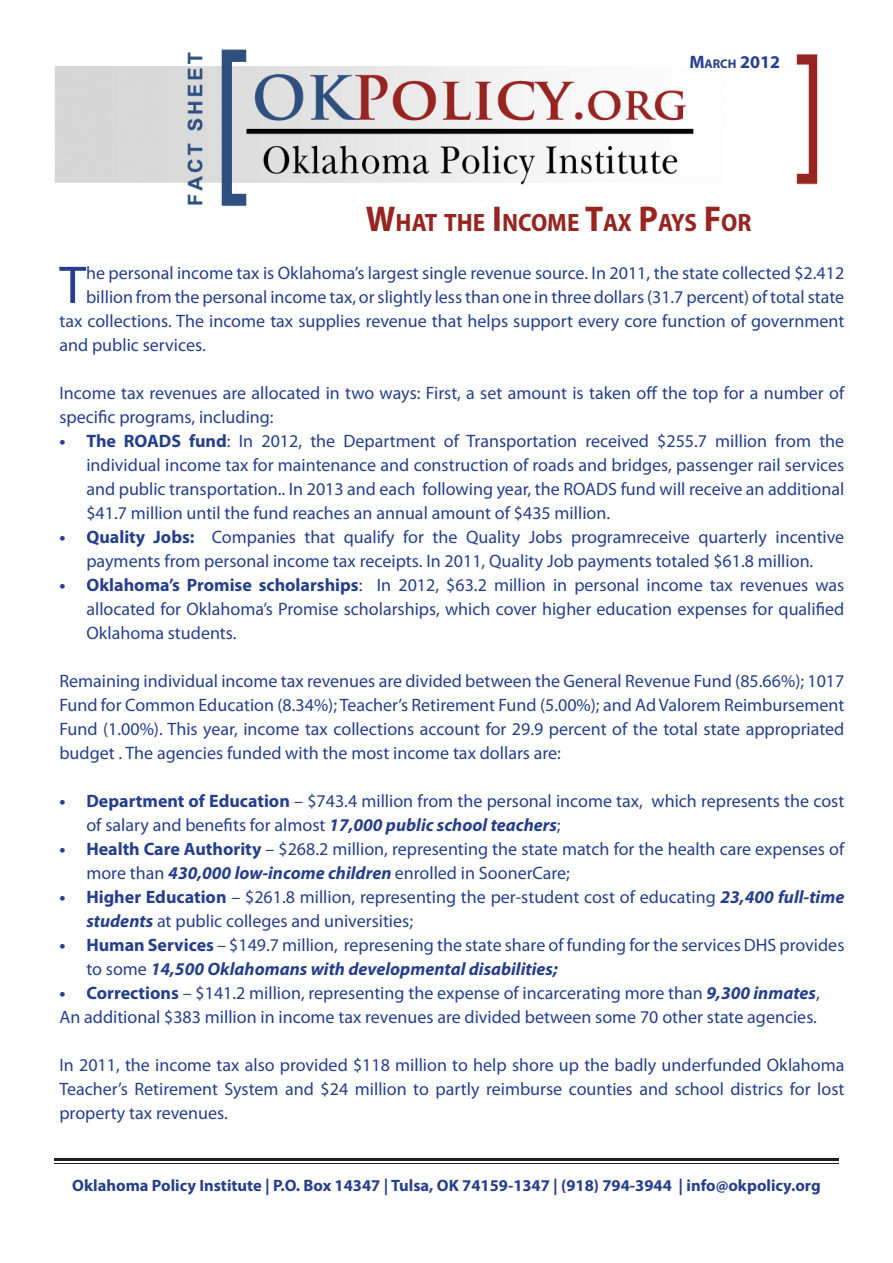
<style>
.page{position:relative;width:893px;height:1263px;background:#fff}
.page>*{position:absolute;margin:0;border:0;box-sizing:border-box;transform-origin:0 0}
.Body_First{font:53.55px "Myriad Pro";color:#253f8e}
.Body{font:700 semi-condensed 25.2px "Myriad Pro";color:#972520}
.Paragraph_Style_2{font:18px/24px "Myriad Pro";color:#253f8e}
.Body_First-2{font:18px "Myriad Pro";color:#253f8e}
.Heading{font:700 18px "Myriad Pro";color:#25408f}
.t1{font:700 16.5px "Myriad Pro";color:#253f8e}
.s1{font-size:12.6px}
.s2{font-size:36px}
.s3{font-weight:700}
.s4{font-weight:700;font-style:italic}
</style>
<div class="page">
<hr style="left:54px;top:1158px;width:785px;height:3px;background:#231f20">
<hr style="left:54px;top:1163px;width:785px;height:1px;background:#231f20">
<img style="left:55px;top:49px;width:763px;height:158px">
<p class="Heading" style="left:689px;top:50px;width:92px">M<span class="s1">ARCH</span> 2012</p>
<p class="Body" style="left:366px;top:208px;width:387px"><span class="s2">W</span>HAT THE <span class="s2">I</span>NCOME <span class="s2">T</span>AX <span class="s2">P</span>AYS <span class="s2">F</span>OR</p>
<p class="Body_First" style="left:59px;top:252px;width:28px">T</p>
<p class="Body_First-2" style="left:86px;top:262px;width:760px">he personal income tax is Oklahoma’s largest single revenue source. In 2011, the state collected $2.412</p>
<p class="Body_First-2" style="left:86px;top:286px;width:760px">billion from the personal income tax, or slightly less than one in three dollars (31.7 percent) of total state</p>
<p class="Body_First-2" style="left:59px;top:310px;width:786px">tax collections. The income tax supplies revenue that helps support every core function of government</p>
<p class="Body_First-2" style="left:59px;top:334px;width:148px">and public services.</p>
<p class="Paragraph_Style_2" style="left:59px;top:381px;width:786px">Income tax revenues are allocated in two ways: First, a set amount is taken off the top for a number of specific programs, including:</p>
<p class="Paragraph_Style_2" style="left:86px;top:429px;width:759px;text-align:justify;text-indent:-27px"><span class="s3">• The ROADS fund</span>: In 2012, the Department of Transportation received $255.7 million from the individual income tax for maintenance and construction of roads and bridges, passenger rail services and public transportation.. In 2013 and each following year, the ROADS fund will receive an additional $41.7 million until the fund reaches an annual amount of $435 million.</p>
<p class="Paragraph_Style_2" style="left:59px;top:525px;width:786px;text-align:center"><span class="s3">• Quality Jobs:</span> Companies that qualify for the Quality Jobs programreceive quarterly incentive payments from personal income tax receipts. In 2011, Quality Job payments totaled $61.8 million.</p>
<p class="Paragraph_Style_2" style="left:86px;top:573px;width:759px;text-align:justify;text-indent:-27px"><span class="s3">• Oklahoma’s Promise scholarships</span>: In 2012, $63.2 million in personal income tax revenues was allocated for Oklahoma’s Promise scholarships, which cover higher education expenses for qualified Oklahoma students.</p>
<p class="Paragraph_Style_2" style="left:59px;top:669px;width:786px;text-align:justify">Remaining individual income tax revenues are divided between the General Revenue Fund (85.66%); 1017<br>Fund for Common Education (8.34%); Teacher’s Retirement Fund (5.00%); and Ad Valorem Reimbursement Fund (1.00%). This year, income tax collections account for 29.9 percent of the total state appropriated budget . The agencies funded with the most income tax dollars are:</p>
<p class="Paragraph_Style_2" style="left:86px;top:789px;width:759px;text-indent:-27px"><span class="s3">• Department of Education</span> – $743.4 million from the personal income tax, which represents the cost of salary and benefits for almost <span class="s4">17,000 public school teachers</span>;</p>
<p class="Paragraph_Style_2" style="left:86px;top:837px;width:759px;text-indent:-27px"><span class="s3">• Health Care Authority</span> – $268.2 million, representing the state match for the health care expenses of more than <span class="s4">430,000 low-income children</span> enrolled in SoonerCare;</p>
<p class="Paragraph_Style_2" style="left:86px;top:885px;width:759px;text-indent:-27px"><span class="s3">• Higher Education</span> – $261.8 million, representing the per-student cost of educating <span class="s4">23,400 full-time students</span> at public colleges and universities;</p>
<p class="Paragraph_Style_2" style="left:86px;top:933px;width:759px;text-indent:-27px"><span class="s3">• Human Services</span> – $149.7 million, represening the state share of funding for the services DHS provides to some <span class="s4">14,500 Oklahomans with developmental disabilities;</span></p>
<p class="Paragraph_Style_2" style="left:59px;top:981px;width:762px"><span class="s3">• Corrections</span> – $141.2 million, representing the expense of incarcerating more than <span class="s4">9,300 inmates</span>,</p>
<p class="Paragraph_Style_2" style="left:59px;top:1005px;width:759px">An additional $383 million in income tax revenues are divided between some 70 other state agencies.</p>
<p class="Paragraph_Style_2" style="left:59px;top:1053px;width:787px;text-align:justify">In 2011, the income tax also provided $118 million to help shore up the badly underfunded Oklahoma Teacher’s Retirement System and $24 million to partly reimburse counties and school districs for lost property tax revenues.</p>
<p class="t1" style="left:72px;top:1174px;width:750px">Oklahoma Policy Institute | P.O. Box 14347 | Tulsa, OK 74159-1347 | (918) 794-3944 | info@okpolicy.org</p>
</div>
